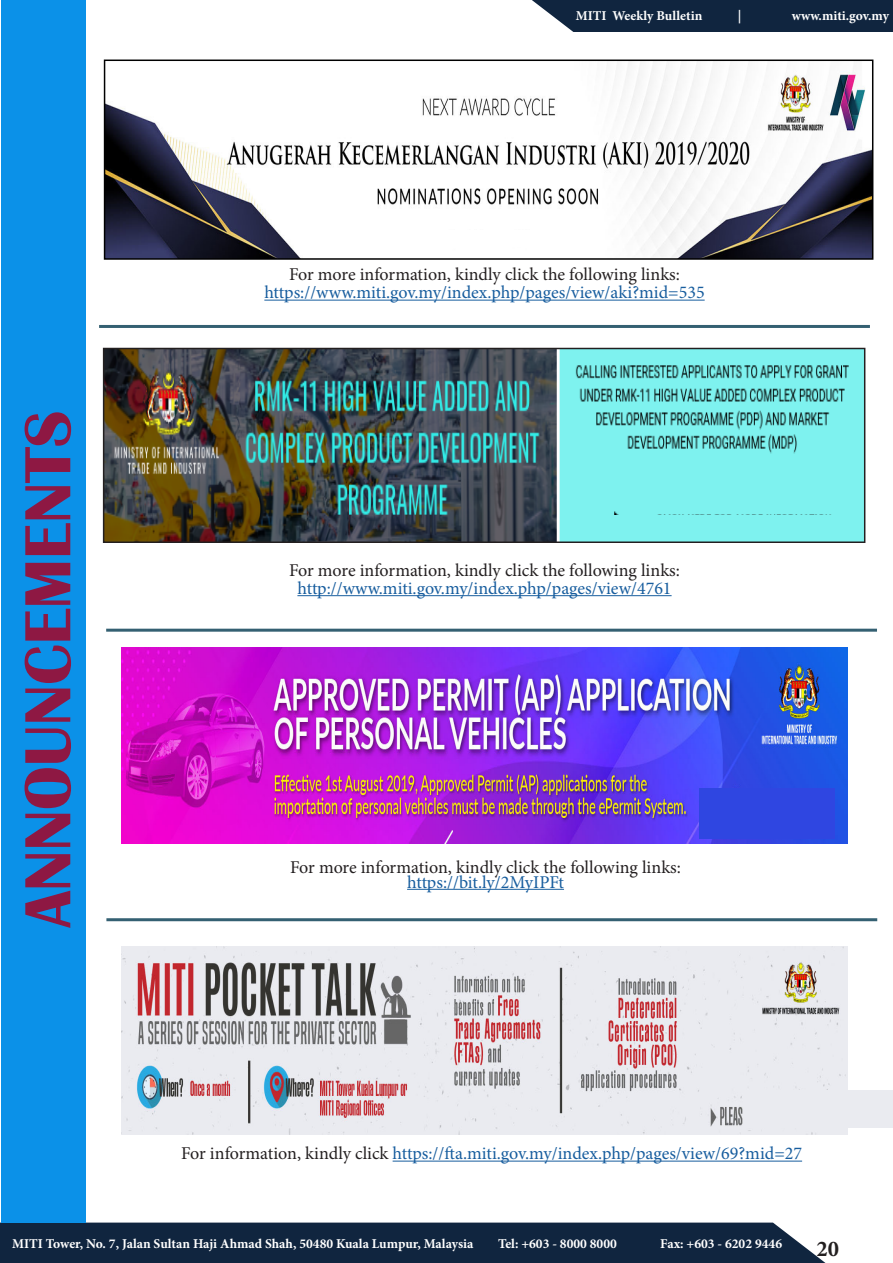
<style>
.page{position:relative;width:893px;height:1263px;background:#fff}
.page>*{position:absolute;margin:0;border:0;box-sizing:border-box;transform-origin:0 0}
.t1{font:700 67.5px "Britannic";color:#8e1843}
.t2{font:700 22.5px "Minion Pro";color:#231f20}
.t3{font:18px "Minion Pro";color:#175d9e}
.t4{font:18px "Minion Pro";color:#231f20}
.t5{font:700 13.5px "Minion Pro";color:#fff}
.s1{color:#231f20}
</style>
<div class="page">
<div style="left:0;top:1222px;width:826px;height:41px;background:#10253f"></div>
<div style="left:532px;top:0;width:361px;height:31px;background:#10253f"></div>
<div style="left:2px;top:0;width:84px;height:1222px;background:#0b91e8"></div>
<hr style="left:297px;top:595px;width:375px;height:1px;background:#175d9e">
<hr style="left:99px;top:325px;width:771px;height:3px;background:#346072">
<hr style="left:106px;top:629px;width:771px;height:3px;background:#346072">
<img style="left:107px;top:63px;width:763px;height:194px">
<div style="left:104px;top:60px;width:769px;height:200px;border:2px solid #000"></div>
<hr style="left:264px;top:300px;width:441px;height:1px;background:#175d9e">
<img style="left:122px;top:648px;width:725px;height:195px">
<hr style="left:407px;top:889px;width:157px;height:1px;background:#175d9e">
<img style="left:106px;top:351px;width:756px;height:189px">
<div style="left:103px;top:348px;width:762px;height:195px;border:2px solid #231f20"></div>
<div style="left:592px;top:515px;width:252px;height:22px;background:#7ef2ef"></div>
<hr style="left:106px;top:918px;width:771px;height:3px;background:#346072">
<div style="left:699px;top:788px;width:136px;height:50px;background:#2f46e1"></div>
<img style="left:122px;top:947px;width:725px;height:187px">
<div style="left:743px;top:1090px;width:150px;height:38px;background:#eaebf0"></div>
<hr style="left:393px;top:1161px;width:409px;height:1px;background:#175d9e">
<div style="left:435px;top:230px;width:104px;height:18px;background:#fff"></div>
<p class="t5" style="left:576px;top:6px;width:128px">MITI Weekly Bulletin</p>
<p class="t5" style="left:738px;top:6px;width:5px">|</p>
<p class="t5" style="left:792px;top:6px;width:99px">www.miti.gov.my</p>
<p class="t1" style="left:10px;top:920px;width:518px;rotate:-90deg">ANNOUNCEMENTS</p>
<p class="t4" style="left:289px;top:262px;width:392px">For more information, kindly click the following links:</p>
<p class="t3" style="left:264px;top:280px;width:442px">https://www.miti.gov.my/index.php/pages/view/aki?mid=535</p>
<p class="t4" style="left:289px;top:558px;width:392px">For more information, kindly click the following links:</p>
<p class="t3" style="left:297px;top:576px;width:376px">http://www.miti.gov.my/index.php/pages/view/4761</p>
<p class="t4" style="left:290px;top:855px;width:392px">For more information, kindly click the following links:</p>
<p class="t3" style="left:407px;top:870px;width:158px">https://bit.ly/2MyIPFt</p>
<p class="t3" style="left:181px;top:1141px;width:622px"><span class="s1">For information, kindly click</span> https://fta.miti.gov.my/index.php/pages/view/69?mid=27</p>
<p class="t5" style="left:12px;top:1234px;width:463px">MITI Tower, No. 7, Jalan Sultan Haji Ahmad Shah, 50480 Kuala Lumpur, Malaysia</p>
<p class="t5" style="left:498px;top:1234px;width:120px">Tel: +603 - 8000 8000</p>
<p class="t5" style="left:660px;top:1234px;width:123px">Fax: +603 - 6202 9446</p>
<p class="t2" style="left:816px;top:1232px;width:24px">20</p>
</div>
